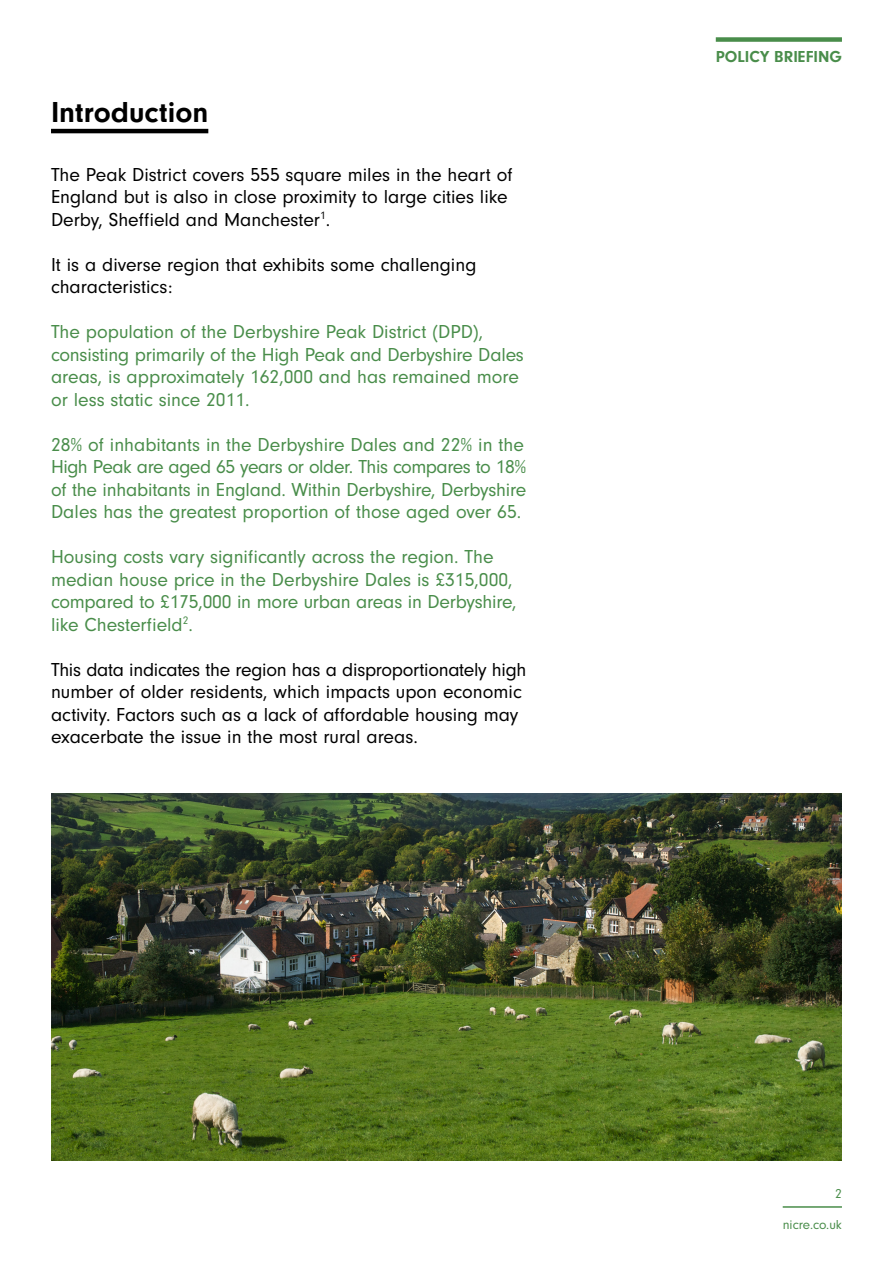
<style>
.page{position:relative;width:893px;height:1263px;background:#fff}
.page>*{position:absolute;margin:0;border:0;box-sizing:border-box;transform-origin:0 0}
.t1{font:700 30px "Neuzeit Gro";color:#000}
.t2{font:19.5px/22.5px "Neuzeit Gro";letter-spacing:-.005em;color:#498d4a}
.t3{font:19.5px/22.5px "Neuzeit Gro";color:#000}
.t4{font:700 16.5px "Neuzeit Gro";color:#498d4a}
.t5{font:13.5px "Neuzeit Gro";color:#498d4a}
</style>
<div class="page">
<div style="left:716px;top:37px;width:126px;height:5px;background:#498d4a"></div>
<hr style="left:783px;top:1206px;width:59px;height:2px;background:#498d4a">
<hr style="left:51px;top:129px;width:157px;height:4px;background:#000">
<img style="left:51px;top:794px;width:791px;height:367px">
<h1 class="t1" style="left:51px;top:95px;width:159px">Introduction</h1>
<p class="t3" style="left:51px;top:163px;width:463px">The Peak District covers 555 square miles in the heart of<br>England but is also in close proximity to large cities like<br>Derby, Sheffield and Manchester<sup>1</sup>.</p>
<p class="t3" style="left:51px;top:253px;width:427px">It is a diverse region that exhibits some challenging characteristics:</p>
<p class="t2" style="left:51px;top:321px;width:474px">The population of the Derbyshire Peak District (DPD), consisting primarily of the High Peak and Derbyshire Dales areas, is approximately 162,000 and has remained more or less static since 2011.</p>
<p class="t2" style="left:51px;top:433px;width:477px">28% of inhabitants in the Derbyshire Dales and 22% in the High Peak are aged 65 years or older. This compares to 18% of the inhabitants in England. Within Derbyshire, Derbyshire Dales has the greatest proportion of those aged over 65.</p>
<p class="t2" style="left:51px;top:546px;width:467px">Housing costs vary significantly across the region. The median house price in the Derbyshire Dales is £315,000, compared to £175,000 in more urban areas in Derbyshire, like Chesterfield<sup>2</sup>.</p>
<p class="t3" style="left:51px;top:658px;width:477px">This data indicates the region has a disproportionately high number of older residents, which impacts upon economic activity. Factors such as a lack of affordable housing may exacerbate the issue in the most rural areas.</p>
<p class="t4" style="left:716px;top:47px;width:128px">POLICY BRIEFING</p>
<p class="t5" style="left:835px;top:1186px;width:8px">2</p>
<p class="t5" style="left:783px;top:1218px;width:61px">nicre.co.uk</p>
</div>
